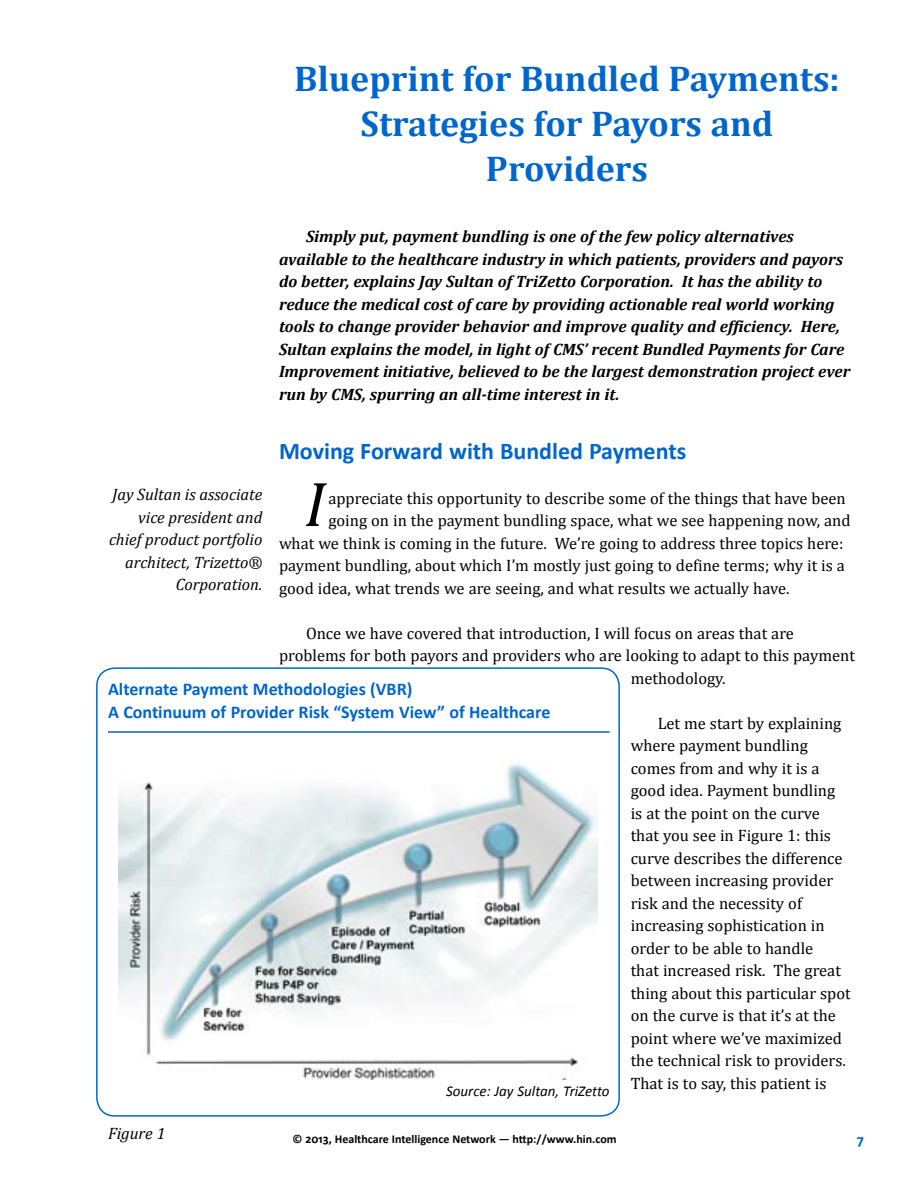
<style>
.page{position:relative;width:918px;height:1188px;background:#fff}
.page>*{position:absolute;margin:0;border:0;box-sizing:border-box;transform-origin:0 0}
.t1{font:italic 63.9px "Cambria";color:#000}
.t2{font:700 36px/45px "Cambria";color:#06c;text-align:center}
.t3{font:700 24px "Calibri";color:#06c}
.t4{font:700 18px/22.5px "Calibri";color:#06c}
.t5{font:16.5px/22.5px "Cambria";color:#000}
.t6{font:italic 700 16.5px/22.5px "Cambria";color:#000}
.t7{font:italic 16.5px/22.5px "Cambria";color:#000;text-align:right}
.t8{font:italic 15px "Calibri";color:#000}
.t9{font:700 15px "Calibri";color:#06c}
.t10{font:700 12px "Calibri";color:#000}
</style>
<div class="page">
<hr style="left:108px;top:731px;width:502px;height:2px;background:#06c">
<div style="left:96px;top:667px;width:524px;height:450px;border:2px solid #06c;border-radius:18px"></div>
<img style="left:119px;top:763px;width:479px;height:317px">
<h2 class="t2" style="left:294px;top:55px;width:547px">Blueprint for Bundled Payments:<br>Strategies for Payors and<br>Providers</h2>
<p class="t6" style="left:279px;top:225px;width:573px;text-indent:27px">Simply put, payment bundling is one of the few policy alternatives available to the healthcare industry in which patients, providers and payors do better, explains Jay Sultan of TriZetto Corporation. It has the ability to reduce the medical cost of care by providing actionable real world working tools to change provider behavior and improve quality and efficiency. Here, Sultan explains the model, in light of CMS’ recent Bundled Payments for Care Improvement initiative, believed to be the largest demonstration project ever run by CMS, spurring an all-time interest in it.</p>
<h3 class="t3" style="left:279px;top:436px;width:409px">Moving Forward with Bundled Payments</h3>
<h1 class="t1" style="left:305px;top:465px;width:22px">I</h1>
<p class="t5" style="left:328px;top:487px;width:519px">appreciate this opportunity to describe some of the things that have been</p>
<p class="t7" style="left:109px;top:483px;width:155px">Jay Sultan is associate vice president and chief product portfolio architect, Trizetto®<br>Corporation.</p>
<p class="t5" style="left:328px;top:509px;width:524px">going on in the payment bundling space, what we see happening now, and</p>
<p class="t5" style="left:279px;top:532px;width:566px">what we think is coming in the future. We’re going to address three topics here:</p>
<p class="t5" style="left:279px;top:554px;width:567px">payment bundling, about which I’m mostly just going to define terms; why it is a</p>
<p class="t5" style="left:279px;top:577px;width:512px">good idea, what trends we are seeing, and what results we actually have.</p>
<p class="t5" style="left:306px;top:622px;width:489px">Once we have covered that introduction, I will focus on areas that are</p>
<p class="t5" style="left:279px;top:644px;width:577px">problems for both payors and providers who are looking to adapt to this payment</p>
<p class="t5" style="left:631px;top:667px;width:96px">methodology.</p>
<p class="t5" style="left:631px;top:712px;width:222px;text-indent:27px">Let me start by explaining where payment bundling comes from and why it is a good idea. Payment bundling is at the point on the curve that you see in Figure 1: this curve describes the difference between increasing provider risk and the necessity of increasing sophistication in order to be able to handle<br>that increased risk. The great thing about this particular spot on the curve is that it’s at the point where we’ve maximized the technical risk to providers.<br>That is to say, this patient is</p>
<p class="t4" style="left:108px;top:677px;width:444px">Alternate Payment Methodologies (VBR)<br>A Continuum of Provider Risk “System View” of Healthcare</p>
<p class="t8" style="left:446px;top:1081px;width:165px">Source: Jay Sultan, TriZetto</p>
<p class="t7" style="left:108px;top:1122px;width:59px">Figure 1</p>
<p class="t10" style="left:293px;top:1132px;width:325px">© 2013, Healthcare Intelligence Network — http://www.hin.com</p>
<p class="t9" style="left:857px;top:1131px;width:9px">7</p>
</div>
